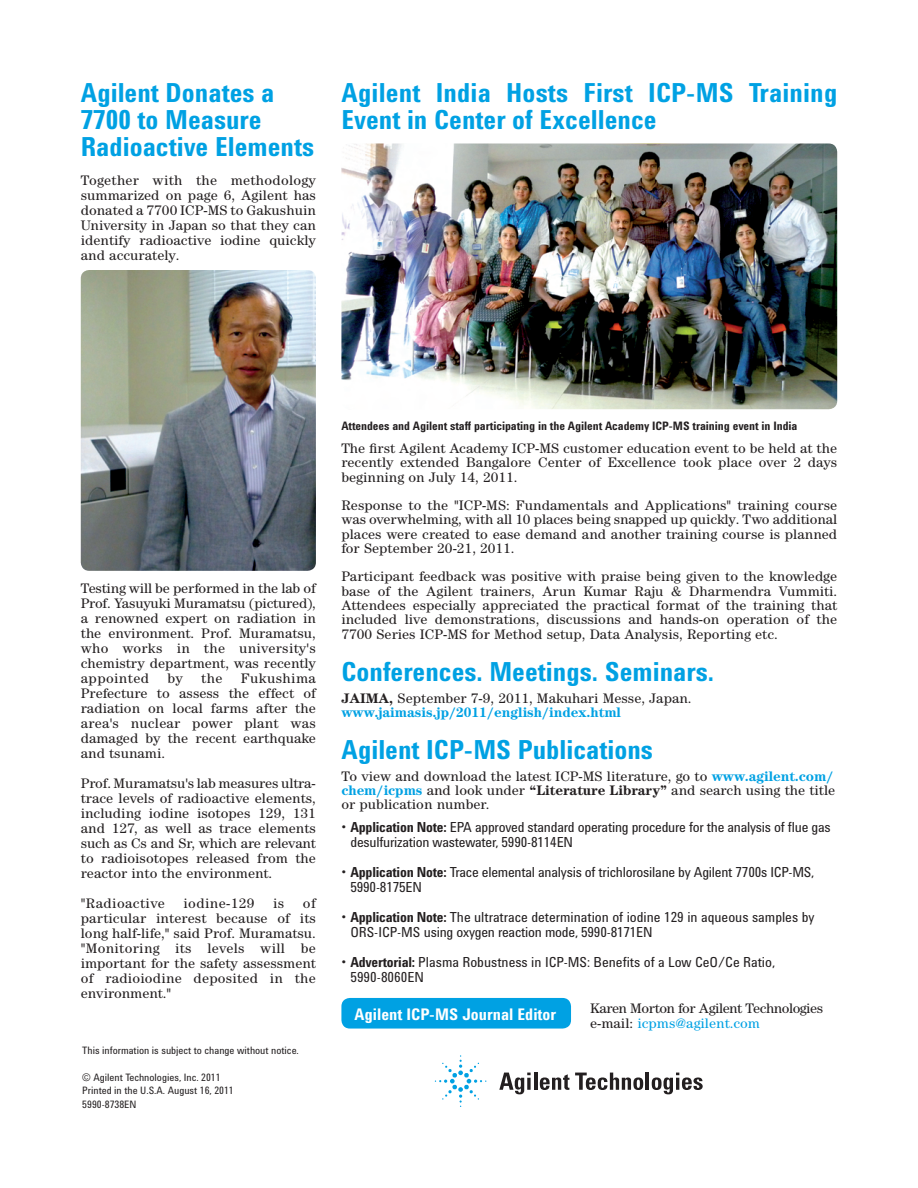
<style>
.page{position:relative;width:918px;height:1188px;background:#fff}
.page>*{position:absolute;margin:0;border:0;box-sizing:border-box;transform-origin:0 0}
.t1{font:700 27px/27px "Agilent Cond";color:#00a1e3}
.t2{font:700 16.5px "Agilent Cond";color:#fff}
.t3{font:14.25px/15px "Agilent Century ITC";color:#231f20;text-align:justify}
.t4{font:14.25px/15px "Agilent Cond";letter-spacing:-.015em;color:#231f20}
.t5{font:700 14.25px/14.2px "Agilent Century ITC";color:#00a1e3}
.t6{font:14.25px/15px "Agilent Century ITC";letter-spacing:-.035em;color:#231f20}
.t7{font:14.25px "Agilent Century ITC";letter-spacing:.025em;color:#231f20}
.t8{font:700 12px "Agilent Cond";letter-spacing:-.005em;color:#231f20}
.t9{font:10.5px/13.5px "Agilent Cond";color:#231f20}
.s1{color:#231f20}
.s2{font-weight:400;color:#231f20}
.s3{font-weight:700;color:#00a1e3}
.s4{font-weight:700}
.s5{color:#00a1e3}
</style>
<div class="page">
<div style="left:341px;top:998px;width:230px;height:31px;background:#00a1e3;border-radius:9px"></div>
<svg style="left:499px;top:1073px;width:32px;height:21px"></svg>
<hr style="left:534px;top:1073px;width:3px;height:17px;background:#231f20">
<svg style="left:540px;top:1074px;width:29px;height:16px"></svg>
<svg style="left:575px;top:1073px;width:68px;height:17px"></svg>
<hr style="left:646px;top:1073px;width:3px;height:17px;background:#231f20">
<svg style="left:652px;top:1073px;width:51px;height:21px"></svg>
<svg style="left:435px;top:1055px;width:51px;height:52px"></svg>
<img style="left:81px;top:270px;width:235px;height:301px;border-radius:9px">
<img style="left:341px;top:144px;width:496px;height:265px;border-radius:9px">
<h1 class="t1" style="left:81px;top:79px;width:235px">Agilent Donates a<br>7700 to Measure<br>Radioactive Elements</h1>
<p class="t3" style="left:81px;top:172px;width:237px">Together with the methodology summarized on page 6, Agilent has donated a 7700 ICP-MS to Gakushuin University in Japan so that they can identify radioactive iodine quickly and accurately.</p>
<h1 class="t1" style="left:341px;top:79px;width:498px">Agilent India Hosts First ICP-MS Training<br>Event in Center of Excellence</h1>
<p class="t3" style="left:81px;top:580px;width:237px">Testing will be performed in the lab of Prof. Yasuyuki Muramatsu (pictured), a renowned expert on radiation in the environment. Prof. Muramatsu, who works in the university's chemistry department, was recently appointed</p>
<p class="t3" style="left:81px;top:670px;width:237px;text-indent:160px">Fukushima Prefecture to assess the effect of radiation on local farms after the area's nuclear power plant was damaged by the recent earthquake and tsunami.</p>
<p class="t3" style="left:81px;top:775px;width:237px">Prof. Muramatsu's lab measures ultra&shy;trace levels of radioactive elements, including iodine isotopes 129, 131 and 127, as well as trace elements such as Cs and Sr, which are relevant to radioisotopes released from the reactor into the environment.</p>
<p class="t7" style="left:81px;top:895px;width:86px">"Radioactive</p>
<p class="t7" style="left:183px;top:895px;width:73px">iodine-129</p>
<p class="t3" style="left:273px;top:895px;width:13px">is</p>
<p class="t3" style="left:167px;top:670px;width:17px">by</p>
<p class="t3" style="left:201px;top:670px;width:23px">the</p>
<p class="t3" style="left:81px;top:895px;width:237px;text-indent:222px">of particular interest because of its long half-life," said Prof. Muramatsu. "Monitoring its levels will be important for the safety assessment of radioiodine deposited in the environment."</p>
<p class="t9" style="left:82px;top:1043px;width:218px">This information is subject to change without notice.</p>
<p class="t9" style="left:82px;top:1070px;width:153px">© Agilent Technologies, Inc. 2011<br>Printed in the U.S.A. August 16, 2011<br>5990-8738EN</p>
<p class="t8" style="left:341px;top:419px;width:458px">Attendees and Agilent staff participating in the Agilent Academy ICP-MS training event in India</p>
<p class="t3" style="left:341px;top:441px;width:497px;line-height:14.2px">The first Agilent Academy ICP-MS customer education event to be held at the recently extended Bangalore Center of Excellence took place over 2 days beginning on July 14, 2011.</p>
<p class="t3" style="left:341px;top:498px;width:497px;line-height:14.2px">Response to the "ICP-MS: Fundamentals and Applications" training course was overwhelming, with all 10 places being snapped up quickly. Two additional places were created to ease demand and another training course is planned for September 20-21, 2011.</p>
<p class="t3" style="left:341px;top:569px;width:497px;line-height:14.4px">Participant feedback was positive with praise being given to the knowledge base of the Agilent trainers, Arun Kumar Raju &amp; Dharmendra Vummiti.<br>Attendees especially appreciated the practical format of the training that included live demonstrations, discussions and hands-on operation of the 7700 Series ICP-MS for Method setup, Data Analysis, Reporting etc.</p>
<h1 class="t1" style="left:341px;top:658px;width:374px">Conferences. Meetings. Seminars.</h1>
<p class="t5" style="left:341px;top:691px;width:352px"><span class="s1">JAIMA,</span> <span class="s2">September 7-9, 2011, Makuhari Messe, Japan. </span>www.jaimasis.jp/2011/english/index.html</p>
<h1 class="t1" style="left:341px;top:736px;width:313px">Agilent ICP-MS Publications</h1>
<p class="t3" style="left:341px;top:769px;width:495px;line-height:14.2px;text-align:left">To view and download the latest ICP-MS literature, go to <span class="s3">www.agilent.com/ chem/icpms</span> and look under <span class="s4">“Literature Library”</span> and search using the title or publication number.</p>
<p class="t4" style="left:350px;top:819px;width:482px;text-indent:-9px">• <span class="s4">Application Note:</span> EPA approved standard operating procedure for the analysis of flue gas desulfurization wastewater, 5990-8114EN</p>
<p class="t4" style="left:350px;top:864px;width:465px;text-indent:-9px">• <span class="s4">Application Note:</span> Trace elemental analysis of trichlorosilane by Agilent 7700s ICP-MS,<br>5990-8175EN</p>
<p class="t4" style="left:350px;top:909px;width:466px;text-indent:-9px">• <span class="s4">Application Note:</span> The ultratrace determination of iodine 129 in aqueous samples by<br>ORS-ICP-MS using oxygen reaction mode, 5990-8171EN</p>
<p class="t4" style="left:350px;top:954px;width:426px;text-indent:-9px">• <span class="s4">Advertorial:</span> Plasma Robustness in ICP-MS: Benefits of a Low CeO/Ce Ratio,<br>5990-8060EN</p>
<p class="t2" style="left:355px;top:1005px;width:203px">Agilent ICP-MS Journal Editor</p>
<p class="t6" style="left:590px;top:1001px;width:235px">Karen Morton for Agilent Technologies e-mail: <span class="s5">icpms@agilent.com</span></p>
</div>
